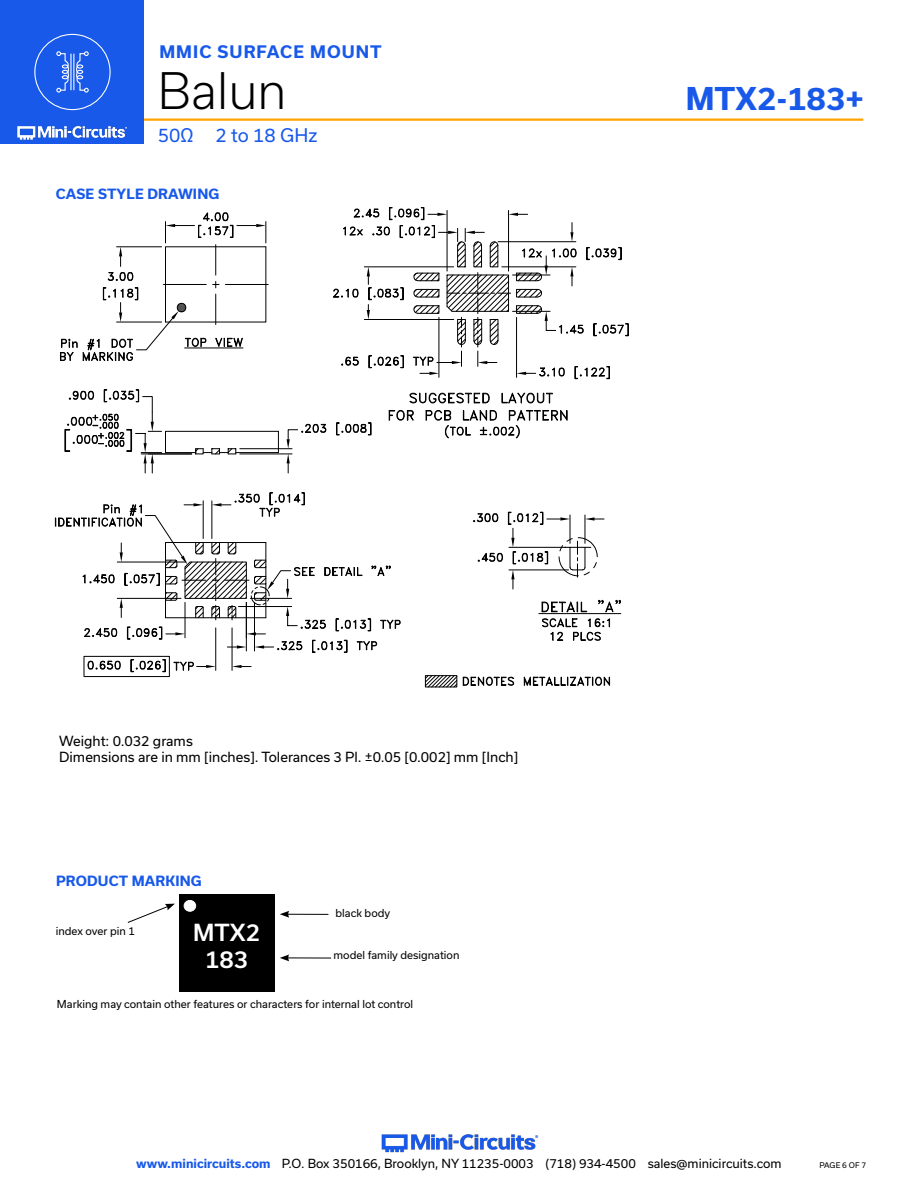
<style>
.page{position:relative;width:918px;height:1188px;background:#fff}
.page>*{position:absolute;margin:0;border:0;box-sizing:border-box;transform-origin:0 0}
.t1{font:300 48px "Usual";color:#000}
.t2{font:700 30px "Usual";color:#1859ea}
.t3{font:500 22.5px "Usual";color:#fff}
.t4{font:18px "Usual";color:#1859ea}
.t5{font:700 16.5px "Usual";letter-spacing:.065em;color:#1859ea}
.Blue_Headers{font:700 13.5px "Usual";letter-spacing:.015em;color:#1859ea}
.t6{font:13.35px/16px "Usual";color:#000}
.t7{font:12px "Usual";color:#000}
.Product_Marking_Copy{font:10.5px "Usual";color:#000}
.t8{font:7.5px "Usual";color:#000}
.s1{font-weight:700;color:#1859ea}
</style>
<div class="page">
<img style="left:381px;top:1134px;width:158px;height:19px">
<hr style="left:130px;top:118px;width:733px;height:3px;background:#ffa300">
<div style="left:0;top:0;width:144px;height:144px;background:#1859ea"></div>
<img style="left:17px;top:120px;width:128px;height:20px">
<svg style="left:538px;top:600px;width:84px;height:41px"></svg>
<svg style="left:388px;top:392px;width:180px;height:47px"></svg>
<hr style="left:240px;top:454px;width:52px;height:1px;background:#000">
<hr style="left:240px;top:448px;width:52px;height:1px;background:#000">
<svg style="left:287px;top:424px;width:40px;height:49px"></svg>
<svg style="left:336px;top:422px;width:36px;height:14px"></svg>
<hr style="left:215px;top:628px;width:1px;height:42px;background:#000">
<hr style="left:232px;top:628px;width:1px;height:42px;background:#000">
<svg style="left:87px;top:660px;width:34px;height:10px"></svg>
<svg style="left:130px;top:659px;width:36px;height:13px"></svg>
<div style="left:84px;top:656px;width:86px;height:21px;border:1px solid #000"></div>
<svg style="left:174px;top:661px;width:42px;height:10px"></svg>
<svg style="left:232px;top:665px;width:19px;height:3px"></svg>
<svg style="left:60px;top:212px;width:207px;height:149px"></svg>
<hr style="left:225px;top:284px;width:43px;height:1px;background:#000">
<svg style="left:64px;top:389px;width:215px;height:84px"></svg>
<svg style="left:473px;top:512px;width:131px;height:77px"></svg>
<svg style="left:333px;top:207px;width:296px;height:172px"></svg>
<svg style="left:523px;top:676px;width:88px;height:10px"></svg>
<svg style="left:425px;top:675px;width:90px;height:13px"></svg>
<div style="left:425px;top:675px;width:32px;height:12px;border:1px solid #000"></div>
<svg style="left:55px;top:492px;width:346px;height:161px"></svg>
<div style="left:179px;top:894px;width:96px;height:98px;background:#000"></div>
<div style="left:184px;top:900px;width:12px;height:11px;background:#fff;border-radius:50%"></div>
<div style="left:184px;top:900px;width:12px;height:12px;border:1px solid #fff;border-radius:50%"></div>
<hr style="left:287px;top:914px;width:41px;height:1px;background:#000">
<svg style="left:280px;top:911px;width:9px;height:7px"></svg>
<hr style="left:287px;top:958px;width:44px;height:1px;background:#000">
<svg style="left:280px;top:954px;width:9px;height:7px"></svg>
<svg style="left:127px;top:904px;width:48px;height:19px"></svg>
<div style="left:34px;top:34px;width:77px;height:76px;border:1px solid #fff;border-radius:50%"></div>
<svg style="left:56px;top:51px;width:13px;height:42px"></svg>
<svg style="left:76px;top:51px;width:13px;height:42px"></svg>
<hr style="left:70px;top:54px;width:2px;height:36px;background:#fff">
<hr style="left:73px;top:54px;width:1px;height:36px;background:#fff">
<h3 class="t5" style="left:159px;top:42px;width:224px">MMIC SURFACE MOUNT</h3>
<h1 class="t1" style="left:158px;top:63px;width:130px">Balun</h1>
<h3 class="t4" style="left:158px;top:125px;width:161px">50Ω 2 to 18 GHz</h3>
<p class="Blue_Headers" style="left:56px;top:186px;width:165px">CASE STYLE DRAWING</p>
<h2 class="t2" style="left:686px;top:82px;width:180px">MTX2-183+</h2>
<p class="t6" style="left:59px;top:733px;width:461px">Weight: 0.032 grams<br>Dimensions are in mm [inches]. Tolerances 3 Pl. ±0.05 [0.002] mm [Inch]</p>
<p class="Blue_Headers" style="left:56px;top:873px;width:147px">PRODUCT MARKING</p>
<p class="t3" style="left:193px;top:920px;width:68px">MTX2</p>
<p class="t3" style="left:205px;top:947px;width:45px">183</p>
<p class="Product_Marking_Copy" style="left:56px;top:925px;width:81px">index over pin 1</p>
<p class="Product_Marking_Copy" style="left:336px;top:907px;width:56px">black body</p>
<p class="Product_Marking_Copy" style="left:334px;top:949px;width:128px">model family designation</p>
<p class="Product_Marking_Copy" style="left:57px;top:998px;width:358px">Marking may contain other features or characters for internal lot control</p>
<p class="t7" style="left:136px;top:1157px;width:647px"><span class="s1">www.minicircuits.com</span> P.O. Box 350166, Brooklyn, NY 11235-0003 (718) 934-4500 sales@minicircuits.com</p>
<p class="t8" style="left:819px;top:1161px;width:48px">PAGE 6 OF 7</p>
</div>
